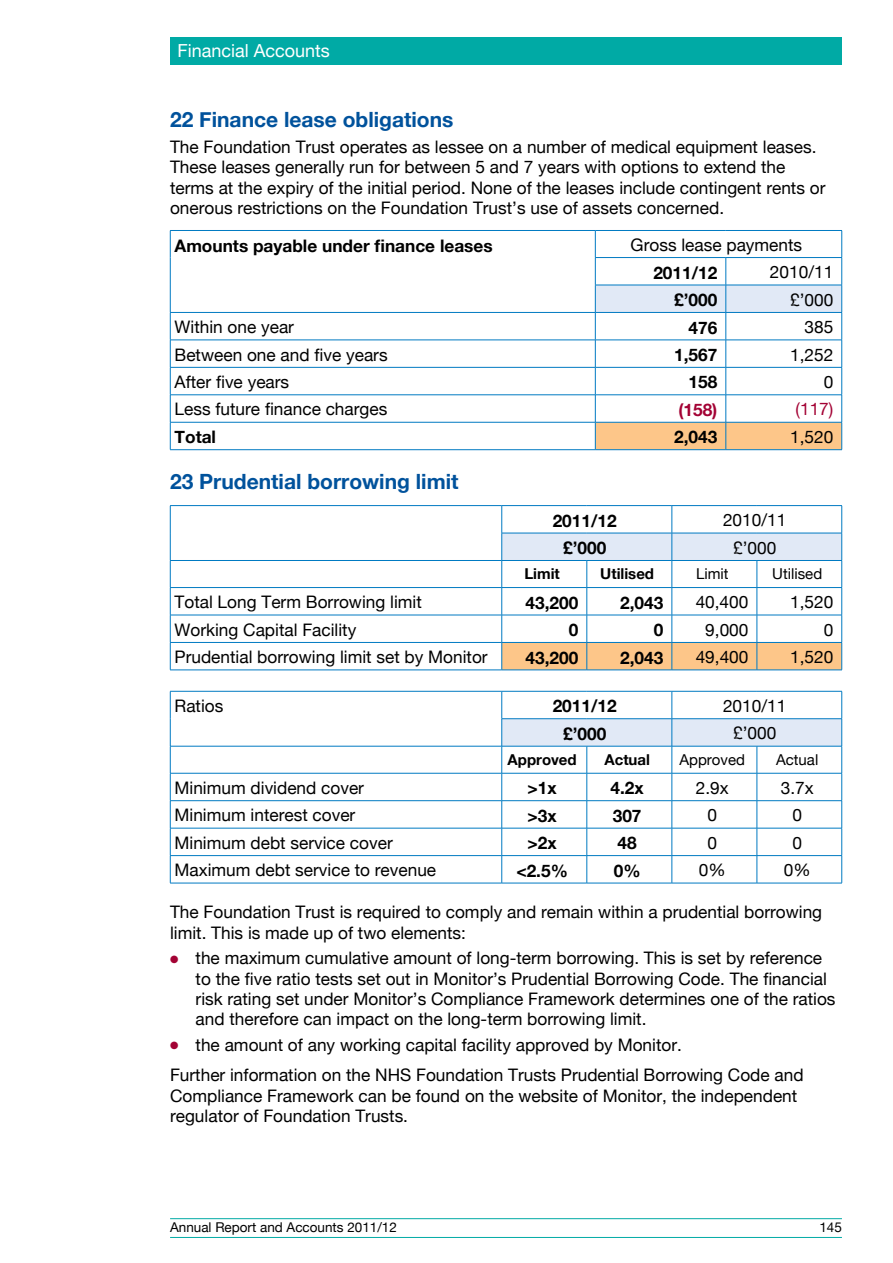
<style>
.page{position:relative;width:893px;height:1263px;background:#fff}
.page>*{position:absolute;margin:0;border:0;box-sizing:border-box;transform-origin:0 0}
.t1{font:700 21px "Helvetica Neue";color:#00529c}
.t2{font:18px "Helvetica Neue";color:#fff}
.t3{font:17.25px/20.2px "Helvetica Neue";color:#000}
.t4{font:700 17.25px "Helvetica Neue";color:#000}
.t5{font:700 17.25px "Helvetica Neue";color:#a30234}
.t6{font:17.25px "Helvetica Neue";color:#a30234}
.t7{font:700 15px "Helvetica Neue";color:#000}
.t8{font:15px "Helvetica Neue";color:#000}
.t9{font:13.5px "Helvetica Neue";color:#000}
.s1{color:#a30234}
</style>
<div class="page">
<div style="left:170px;top:37px;width:672px;height:27px;background:#00aaa5"></div>
<hr style="left:170px;top:1218px;width:672px;height:1px;background:#00aaa5">
<hr style="left:170px;top:1237px;width:672px;height:1px;background:#00aaa5">
<svg style="left:171px;top:231px;width:424px;height:218px"></svg>
<hr style="left:170px;top:230px;width:425px;height:1px;background:#007ac2">
<hr style="left:595px;top:230px;width:131px;height:1px;background:#007ac2">
<hr style="left:726px;top:230px;width:116px;height:1px;background:#007ac2">
<hr style="left:170px;top:312px;width:425px;height:1px;background:#007ac2">
<hr style="left:170px;top:340px;width:425px;height:1px;background:#007ac2">
<hr style="left:170px;top:367px;width:425px;height:1px;background:#007ac2">
<hr style="left:170px;top:395px;width:425px;height:1px;background:#007ac2">
<hr style="left:170px;top:422px;width:425px;height:1px;background:#007ac2">
<svg style="left:170px;top:231px;width:1px;height:218px"></svg>
<svg style="left:595px;top:231px;width:247px;height:218px"></svg>
<hr style="left:170px;top:449px;width:425px;height:1px;background:#007ac2">
<hr style="left:595px;top:449px;width:131px;height:1px;background:#007ac2">
<hr style="left:726px;top:449px;width:116px;height:1px;background:#007ac2">
<svg style="left:171px;top:506px;width:330px;height:164px"></svg>
<hr style="left:170px;top:505px;width:332px;height:1px;background:#007ac2">
<hr style="left:502px;top:505px;width:85px;height:1px;background:#007ac2">
<hr style="left:587px;top:505px;width:85px;height:1px;background:#007ac2">
<hr style="left:672px;top:505px;width:85px;height:1px;background:#007ac2">
<hr style="left:757px;top:505px;width:85px;height:1px;background:#007ac2">
<hr style="left:170px;top:560px;width:332px;height:1px;background:#007ac2">
<hr style="left:170px;top:587px;width:332px;height:1px;background:#007ac2">
<hr style="left:170px;top:615px;width:332px;height:1px;background:#007ac2">
<hr style="left:170px;top:642px;width:332px;height:1px;background:#007ac2">
<svg style="left:170px;top:506px;width:1px;height:164px"></svg>
<svg style="left:501px;top:506px;width:341px;height:164px"></svg>
<hr style="left:170px;top:670px;width:332px;height:1px;background:#007ac2">
<hr style="left:502px;top:670px;width:85px;height:1px;background:#007ac2">
<hr style="left:587px;top:670px;width:85px;height:1px;background:#007ac2">
<hr style="left:672px;top:670px;width:85px;height:1px;background:#007ac2">
<hr style="left:757px;top:670px;width:85px;height:1px;background:#007ac2">
<svg style="left:171px;top:745px;width:330px;height:138px"></svg>
<hr style="left:170px;top:691px;width:332px;height:1px;background:#007ac2">
<hr style="left:170px;top:746px;width:332px;height:1px;background:#007ac2">
<hr style="left:170px;top:773px;width:332px;height:1px;background:#007ac2">
<hr style="left:170px;top:800px;width:332px;height:1px;background:#007ac2">
<hr style="left:170px;top:828px;width:332px;height:1px;background:#007ac2">
<hr style="left:170px;top:855px;width:332px;height:1px;background:#007ac2">
<svg style="left:170px;top:691px;width:1px;height:192px"></svg>
<svg style="left:501px;top:691px;width:341px;height:192px"></svg>
<hr style="left:170px;top:883px;width:332px;height:1px;background:#007ac2">
<hr style="left:502px;top:883px;width:85px;height:1px;background:#007ac2">
<hr style="left:587px;top:883px;width:85px;height:1px;background:#007ac2">
<hr style="left:672px;top:883px;width:85px;height:1px;background:#007ac2">
<hr style="left:757px;top:883px;width:85px;height:1px;background:#007ac2">
<p class="t2" style="left:178px;top:40px;width:154px">Financial Accounts</p>
<p class="t1" style="left:170px;top:106px;width:285px">22 Finance lease obligations</p>
<p class="t3" style="left:170px;top:137px;width:657px">The Foundation Trust operates as lessee on a number of medical equipment leases.<br>These leases generally run for between 5 and 7 years with options to extend the terms at the expiry of the initial period. None of the leases include contingent rents or onerous restrictions on the Foundation Trust’s use of assets concerned.</p>
<p class="t4" style="left:175px;top:235px;width:320px">Amounts payable under finance leases</p>
<p class="t3" style="left:631px;top:235px;width:173px">Gross lease payments</p>
<p class="t4" style="left:653px;top:262px;width:65px">2011/12</p>
<p class="t3" style="left:770px;top:262px;width:65px">2010/11</p>
<p class="t4" style="left:674px;top:289px;width:45px">£’000</p>
<p class="t3" style="left:790px;top:289px;width:45px">£’000</p>
<p class="t3" style="left:175px;top:317px;width:121px">Within one year</p>
<p class="t4" style="left:688px;top:317px;width:30px">476</p>
<p class="t3" style="left:804px;top:317px;width:30px">385</p>
<p class="t3" style="left:175px;top:344px;width:215px">Between one and five years</p>
<p class="t4" style="left:674px;top:344px;width:45px">1,567</p>
<p class="t3" style="left:790px;top:344px;width:45px">1,252</p>
<p class="t3" style="left:175px;top:371px;width:116px">After five years</p>
<p class="t4" style="left:689px;top:372px;width:30px">158</p>
<p class="t3" style="left:824px;top:371px;width:11px">0</p>
<p class="t3" style="left:175px;top:399px;width:214px">Less future finance charges</p>
<p class="t5" style="left:678px;top:399px;width:40px">(158)</p>
<p class="t6" style="left:796px;top:399px;width:39px">(117)</p>
<p class="t4" style="left:175px;top:426px;width:43px">Total</p>
<p class="t4" style="left:674px;top:426px;width:45px">2,043</p>
<p class="t3" style="left:790px;top:426px;width:45px">1,520</p>
<p class="t1" style="left:170px;top:468px;width:290px">23 Prudential borrowing limit</p>
<p class="t4" style="left:553px;top:510px;width:65px">2011/12</p>
<p class="t3" style="left:723px;top:510px;width:65px">2010/11</p>
<p class="t4" style="left:563px;top:537px;width:45px">£’000</p>
<p class="t3" style="left:733px;top:537px;width:45px">£’000</p>
<p class="t7" style="left:524px;top:565px;width:37px">Limit</p>
<p class="t7" style="left:600px;top:565px;width:55px">Utilised</p>
<p class="t8" style="left:696px;top:565px;width:34px">Limit</p>
<p class="t8" style="left:772px;top:565px;width:51px">Utilised</p>
<p class="t3" style="left:175px;top:592px;width:249px">Total Long Term Borrowing limit</p>
<p class="t4" style="left:526px;top:592px;width:54px">43,200</p>
<p class="t4" style="left:620px;top:592px;width:45px">2,043</p>
<p class="t3" style="left:696px;top:592px;width:54px">40,400</p>
<p class="t3" style="left:790px;top:592px;width:45px">1,520</p>
<p class="t3" style="left:175px;top:619px;width:183px">Working Capital Facility</p>
<p class="t4" style="left:569px;top:619px;width:11px">0</p>
<p class="t4" style="left:654px;top:619px;width:11px">0</p>
<p class="t3" style="left:705px;top:619px;width:45px">9,000</p>
<p class="t3" style="left:824px;top:619px;width:11px">0</p>
<p class="t3" style="left:175px;top:647px;width:315px">Prudential borrowing limit set by Monitor</p>
<p class="t4" style="left:526px;top:647px;width:54px">43,200</p>
<p class="t4" style="left:620px;top:647px;width:45px">2,043</p>
<p class="t3" style="left:696px;top:647px;width:54px">49,400</p>
<p class="t3" style="left:790px;top:647px;width:45px">1,520</p>
<p class="t3" style="left:175px;top:695px;width:50px">Ratios</p>
<p class="t4" style="left:553px;top:695px;width:65px">2011/12</p>
<p class="t3" style="left:723px;top:695px;width:65px">2010/11</p>
<p class="t4" style="left:563px;top:723px;width:45px">£’000</p>
<p class="t3" style="left:733px;top:723px;width:45px">£’000</p>
<p class="t7" style="left:508px;top:750px;width:71px">Approved</p>
<p class="t7" style="left:604px;top:750px;width:47px">Actual</p>
<p class="t8" style="left:679px;top:750px;width:67px">Approved</p>
<p class="t8" style="left:776px;top:750px;width:44px">Actual</p>
<p class="t3" style="left:175px;top:777px;width:191px">Minimum dividend cover</p>
<p class="t4" style="left:528px;top:777px;width:31px">&gt;1x</p>
<p class="t4" style="left:611px;top:777px;width:35px">4.2x</p>
<p class="t3" style="left:696px;top:777px;width:34px">2.9x</p>
<p class="t3" style="left:781px;top:777px;width:34px">3.7x</p>
<p class="t3" style="left:175px;top:805px;width:182px">Minimum interest cover</p>
<p class="t4" style="left:528px;top:805px;width:31px">&gt;3x</p>
<p class="t4" style="left:613px;top:805px;width:30px">307</p>
<p class="t3" style="left:707px;top:805px;width:11px">0</p>
<p class="t3" style="left:792px;top:805px;width:11px">0</p>
<p class="t3" style="left:174px;top:832px;width:220px">Minimum debt service cover</p>
<p class="t4" style="left:527px;top:832px;width:31px">&gt;2x</p>
<p class="t4" style="left:618px;top:832px;width:21px">48</p>
<p class="t3" style="left:707px;top:832px;width:11px">0</p>
<p class="t3" style="left:792px;top:832px;width:11px">0</p>
<p class="t3" style="left:174px;top:860px;width:263px">Maximum debt service to revenue</p>
<p class="t4" style="left:516px;top:860px;width:53px">&lt;2.5%</p>
<p class="t4" style="left:614px;top:860px;width:28px">0%</p>
<p class="t3" style="left:699px;top:860px;width:28px">0%</p>
<p class="t3" style="left:784px;top:860px;width:28px">0%</p>
<p class="t3" style="left:170px;top:902px;width:654px">The Foundation Trust is required to comply and remain within a prudential borrowing limit. This is made up of two elements:</p>
<p class="t3" style="left:196px;top:948px;width:641px;text-indent:-26px"><span class="s1">●</span> the maximum cumulative amount of long-term borrowing. This is set by reference to the five ratio tests set out in Monitor’s Prudential Borrowing Code. The financial risk rating set under Monitor’s Compliance Framework determines one of the ratios and therefore can impact on the long-term borrowing limit.</p>
<p class="t3" style="left:170px;top:1029px;width:635px;line-height:30.8px"><span class="s1">●</span> the amount of any working capital facility approved by Monitor.<br>Further information on the NHS Foundation Trusts Prudential Borrowing Code and</p>
<p class="t3" style="left:170px;top:1085px;width:629px">Compliance Framework can be found on the website of Monitor, the independent regulator of Foundation Trusts.</p>
<p class="t9" style="left:170px;top:1219px;width:228px">Annual Report and Accounts 2011/12</p>
<p class="t9" style="left:819px;top:1219px;width:24px">145</p>
</div>
